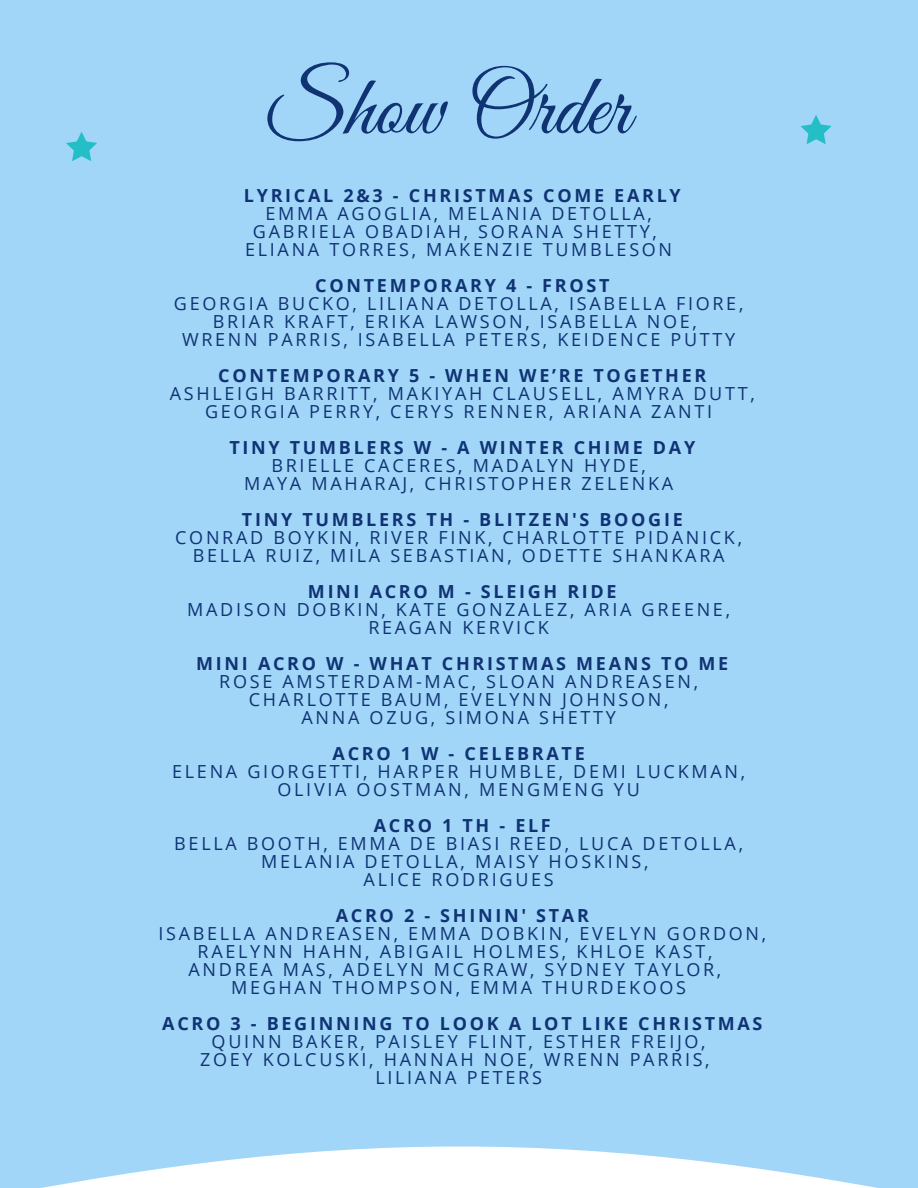
<style>
.page{position:relative;width:918px;height:1188px;background:#a2d6f8}
.page>*{position:absolute;margin:0;border:0;box-sizing:border-box;transform-origin:0 0}
.t1{font:87.15px "Great Vibes";color:#103374}
.t2{font:18px/18px "Open Sans";letter-spacing:.15em;color:#103374;text-align:center}
.t3{font:700 18px "Open Sans";letter-spacing:.15em;color:#103374}
</style>
<div class="page">
<svg style="left:42px;top:1147px;width:835px;height:41px;fill:#fff"></svg>
<svg style="left:66px;top:132px;width:31px;height:29px"></svg>
<svg style="left:801px;top:115px;width:31px;height:29px"></svg>
<p class="t1" style="left:267px;top:59px;width:364px">Show Order</p>
<h1 class="t3" style="left:244px;top:183px;width:438px">LYRICAL 2&amp;3 - CHRISTMAS COME EARLY</h1>
<p class="t2" style="left:265px;top:204px;width:388px">EMMA AGOGLIA, MELANIA DETOLLA,</p>
<p class="t2" style="left:253px;top:222px;width:406px">GABRIELA OBADIAH, SORANA SHETTY,</p>
<p class="t2" style="left:245px;top:240px;width:429px">ELIANA TORRES, MAKENZIE TUMBLESON</p>
<p class="t3" style="left:315px;top:273px;width:296px">CONTEMPORARY 4 - FROST</p>
<p class="t2" style="left:174px;top:294px;width:571px">GEORGIA BUCKO, LILIANA DETOLLA, ISABELLA FIORE,</p>
<p class="t2" style="left:213px;top:312px;width:486px">BRIAR KRAFT, ERIKA LAWSON, ISABELLA NOE,</p>
<p class="t2" style="left:182px;top:330px;width:555px">WRENN PARRIS, ISABELLA PETERS, KEIDENCE PUTTY</p>
<p class="t3" style="left:218px;top:363px;width:490px">CONTEMPORARY 5 - WHEN WE’RE TOGETHER</p>
<p class="t2" style="left:170px;top:384px;width:586px">ASHLEIGH BARRITT, MAKIYAH CLAUSELL, AMYRA DUTT,<br>GEORGIA PERRY, CERYS RENNER, ARIANA ZANTI</p>
<p class="t3" style="left:229px;top:435px;width:467px">TINY TUMBLERS W - A WINTER CHIME DAY</p>
<p class="t2" style="left:271px;top:456px;width:376px">BRIELLE CACERES, MADALYN HYDE,</p>
<p class="t2" style="left:244px;top:474px;width:431px">MAYA MAHARAJ, CHRISTOPHER ZELENKA</p>
<p class="t3" style="left:242px;top:507px;width:442px">TINY TUMBLERS TH - BLITZEN'S BOOGIE</p>
<p class="t2" style="left:175px;top:528px;width:568px">CONRAD BOYKIN, RIVER FINK, CHARLOTTE PIDANICK,</p>
<p class="t2" style="left:193px;top:546px;width:533px">BELLA RUIZ, MILA SEBASTIAN, ODETTE SHANKARA</p>
<p class="t3" style="left:308px;top:579px;width:310px">MINI ACRO M - SLEIGH RIDE</p>
<p class="t2" style="left:187px;top:600px;width:544px">MADISON DOBKIN, KATE GONZALEZ, ARIA GREENE,</p>
<p class="t2" style="left:368px;top:618px;width:182px">REAGAN KERVICK</p>
<p class="t3" style="left:196px;top:651px;width:534px">MINI ACRO W - WHAT CHRISTMAS MEANS TO ME</p>
<p class="t2" style="left:219px;top:672px;width:480px">ROSE AMSTERDAM-MAC, SLOAN ANDREASEN,</p>
<p class="t2" style="left:249px;top:690px;width:421px">CHARLOTTE BAUM, EVELYNN JOHNSON,</p>
<p class="t2" style="left:302px;top:708px;width:316px">ANNA OZUG, SIMONA SHETTY</p>
<p class="t3" style="left:333px;top:741px;width:254px">ACRO 1 W - CELEBRATE</p>
<p class="t2" style="left:172px;top:762px;width:574px">ELENA GIORGETTI, HARPER HUMBLE, DEMI LUCKMAN,</p>
<p class="t2" style="left:278px;top:780px;width:364px">OLIVIA OOSTMAN, MENGMENG YU</p>
<p class="t3" style="left:374px;top:813px;width:178px">ACRO 1 TH - ELF</p>
<p class="t2" style="left:174px;top:834px;width:570px">BELLA BOOTH, EMMA DE BIASI REED, LUCA DETOLLA,</p>
<p class="t2" style="left:261px;top:852px;width:389px">MELANIA DETOLLA, MAISY HOSKINS,</p>
<p class="t2" style="left:364px;top:870px;width:192px">ALICE RODRIGUES</p>
<p class="t3" style="left:336px;top:903px;width:255px">ACRO 2 - SHININ' STAR</p>
<p class="t2" style="left:198px;top:924px;width:570px;text-align:left;text-indent:-39px">ISABELLA ANDREASEN, EMMA DOBKIN, EVELYN GORDON,<br>RAELYNN HAHN, ABIGAIL HOLMES, KHLOE KAST,</p>
<p class="t2" style="left:189px;top:960px;width:534px">ANDREA MAS, ADELYN MCGRAW, SYDNEY TAYLOR,</p>
<p class="t2" style="left:231px;top:978px;width:457px">MEGHAN THOMPSON, EMMA THURDEKOOS</p>
<p class="t3" style="left:162px;top:1011px;width:602px">ACRO 3 - BEGINNING TO LOOK A LOT LIKE CHRISTMAS</p>
<p class="t2" style="left:212px;top:1032px;width:496px">QUINN BAKER, PAISLEY FLINT, ESTHER FREIJO,</p>
<p class="t2" style="left:200px;top:1050px;width:511px">ZOEY KOLCUSKI, HANNAH NOE, WRENN PARRIS,</p>
<p class="t2" style="left:375px;top:1068px;width:168px">LILIANA PETERS</p>
</div>
